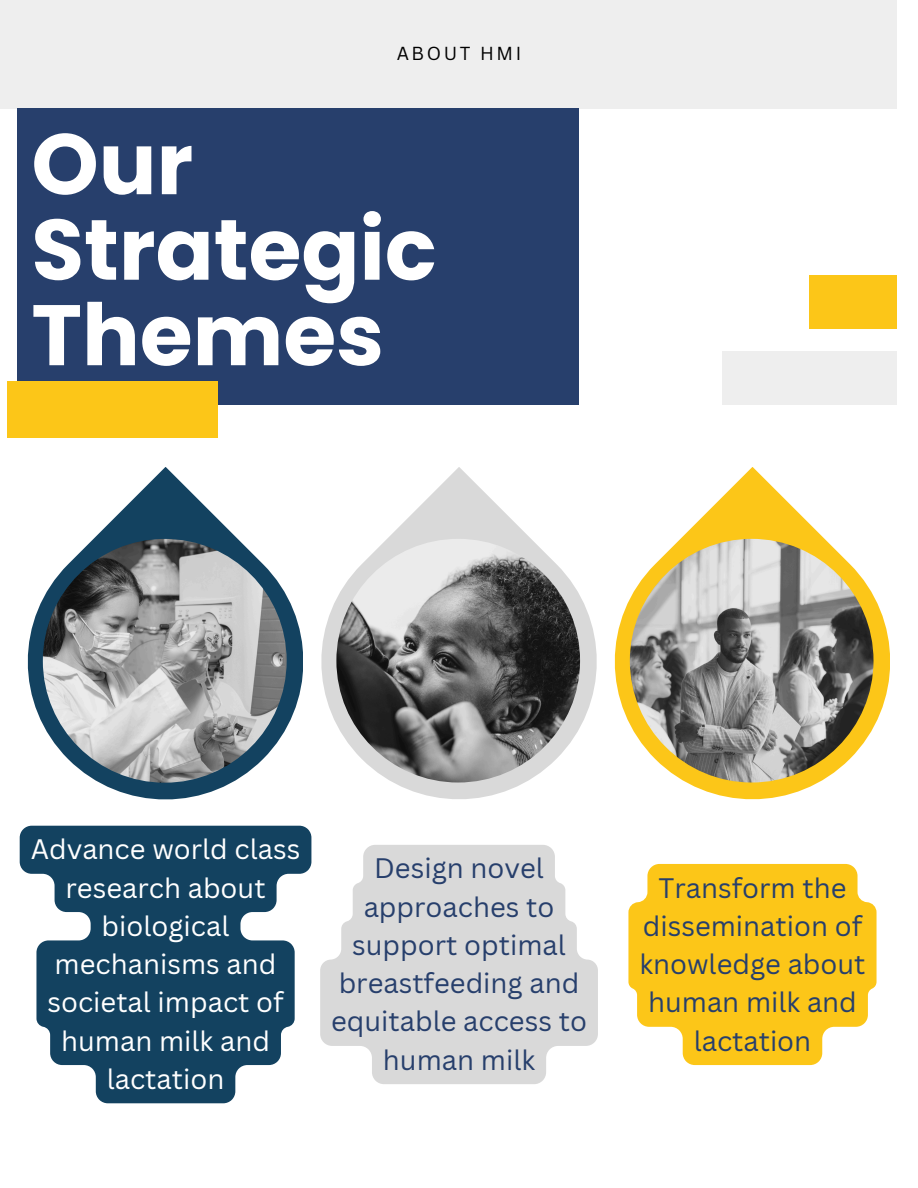
<style>
.page{position:relative;width:918px;height:1188px;background:#fff}
.page>*{position:absolute;margin:0;border:0;box-sizing:border-box;transform-origin:0 0}
.t1{font:700 85.65px/85.5px "Poppins";color:#fff}
.t2{font:27.45px/38.2px "Canva Sans";color:#273f6c;text-align:center}
.t3{font:27.45px/38.2px "Canva Sans";color:#fff;text-align:center}
.t4{font:18.3px "Canva Sans";letter-spacing:.14em;color:#000}
</style>
<div class="page">
<div style="left:0;top:0;width:897px;height:108px;background:#eee"></div>
<div style="left:17px;top:108px;width:562px;height:297px;background:#273f6c"></div>
<div style="left:8px;top:382px;width:210px;height:56px;background:#fcc618"></div>
<div style="left:722px;top:351px;width:175px;height:54px;background:#eee"></div>
<div style="left:810px;top:276px;width:87px;height:53px;background:#fcc618"></div>
<svg style="left:28px;top:467px;width:275px;height:332px"></svg>
<img style="left:43px;top:539px;width:244px;height:244px;border-radius:50%">
<svg style="left:321px;top:467px;width:276px;height:332px"></svg>
<img style="left:336px;top:539px;width:244px;height:244px;border-radius:50%">
<svg style="left:20px;top:826px;width:291px;height:277px;fill:#134260"></svg>
<svg style="left:615px;top:467px;width:275px;height:332px"></svg>
<img style="left:630px;top:539px;width:244px;height:244px;border-radius:50%">
<svg style="left:320px;top:845px;width:278px;height:239px;fill:#d9d9d9"></svg>
<svg style="left:628px;top:864px;width:249px;height:201px;background:#fccd36"></svg>
<p class="t4" style="left:397px;top:41px;width:126px">ABOUT HMI</p>
<h1 class="t1" style="left:31px;top:121px;width:407px">Our<br>Strategic<br>Themes</h1>
<p class="t3" style="left:31px;top:830px;width:271px">Advance world class research about biological mechanisms and societal impact of human milk and lactation</p>
<p class="t2" style="left:331px;top:849px;width:257px">Design novel approaches to support optimal breastfeeding and equitable access to human milk</p>
<p class="t2" style="left:639px;top:868px;width:228px">Transform the dissemination of knowledge about human milk and lactation</p>
</div>
